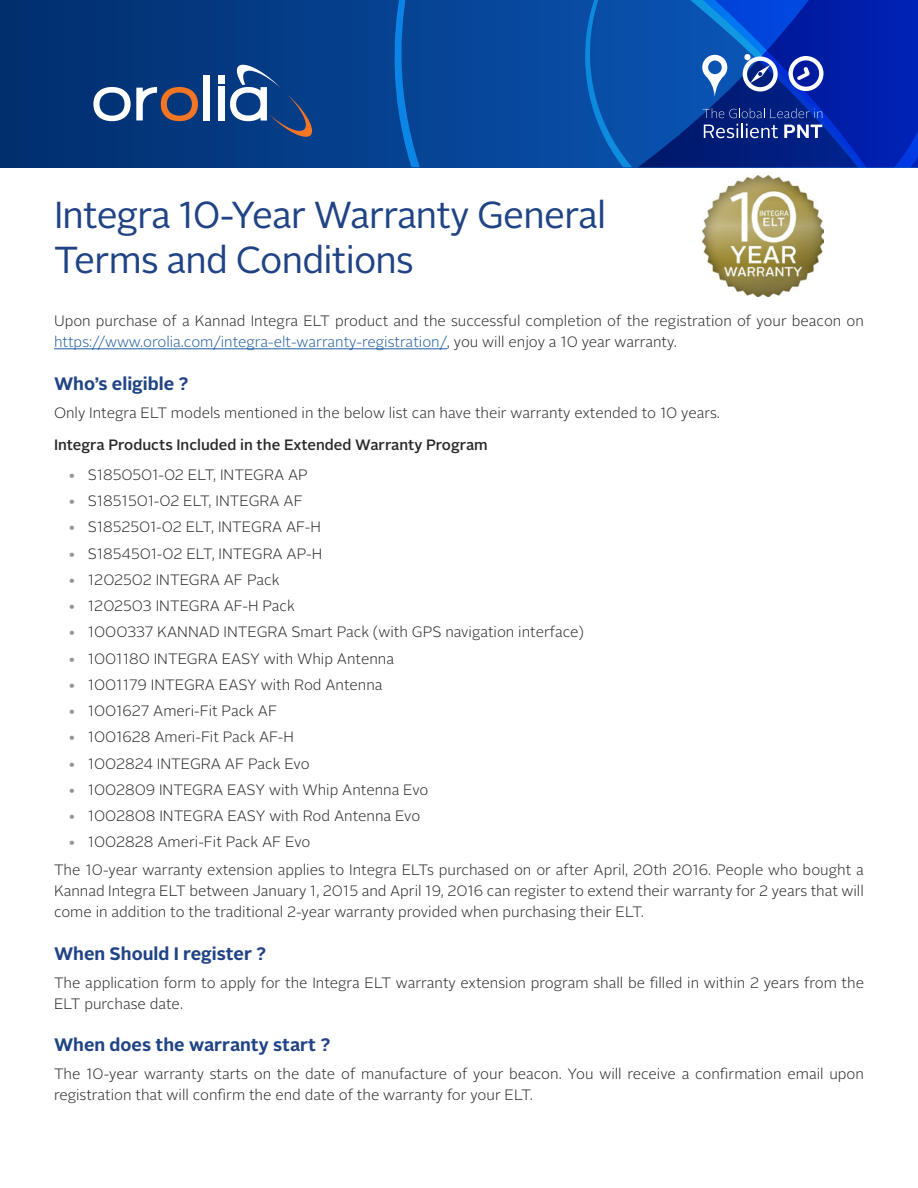
<style>
.page{position:relative;width:918px;height:1188px;background:#fff}
.page>*{position:absolute;margin:0;border:0;box-sizing:border-box;transform-origin:0 0}
.t1{font:37.5px/45px "Alright Sans";letter-spacing:-.02em;color:#1f4384}
.t2{font:700 18px "Alright Sans";color:#1f4384}
.t3{font:300 15px/21px "Alright Sans";color:#292829}
.t4{font:500 15px "Alright Sans";color:#292829}
.s1{color:#215e9e}
.s2{font-size:16.5px;color:#939598}
</style>
<div class="page">
<hr style="left:54px;top:348px;width:393px;height:1px;background:#215e9e">
<svg style="left:0;top:0;width:638px;height:167px;background:#043d88"></svg>
<svg style="left:638px;top:0;width:36px;height:167px;background:#084aa6"></svg>
<svg style="left:585px;top:0;width:47px;height:167px;background:#0955ad"></svg>
<svg style="left:395px;top:0;width:25px;height:167px;background:#0755aa"></svg>
<div style="left:204px;top:75px;width:6px;height:45px;background:#fff"></div>
<div style="left:218px;top:86px;width:6px;height:34px;background:#fff"></div>
<div style="left:218px;top:75px;width:6px;height:9px;background:#fff"></div>
<svg style="left:93px;top:87px;width:105px;height:34px"></svg>
<svg style="left:230px;top:61px;width:85px;height:80px;background:#2c5691"></svg>
<svg style="left:674px;top:0;width:244px;height:167px;background:#0f38ab"></svg>
<img style="left:702px;top:176px;width:122px;height:120px">
<h1 class="t1" style="left:54px;top:193px;width:554px">Integra 10-Year Warranty General<br>Terms and Conditions</h1>
<p class="t3" style="left:54px;top:311px;width:811px">Upon purchase of a Kannad Integra ELT product and the successful completion of the registration of your beacon on <span class="s1">https://www.orolia.com/integra-elt-warranty-registration/</span>, you will enjoy a 10 year warranty.</p>
<p class="t2" style="left:54px;top:371px;width:136px">Who’s eligible ?</p>
<p class="t3" style="left:54px;top:402px;width:667px">Only Integra ELT models mentioned in the below list can have their warranty extended to 10 years.</p>
<p class="t4" style="left:54px;top:434px;width:435px">Integra Products Included in the Extended Warranty Program</p>
<p class="t3" style="left:68px;top:464px;width:242px"><span class="s2">•</span> S1850501-02 ELT, INTEGRA AP</p>
<p class="t3" style="left:68px;top:491px;width:237px"><span class="s2">•</span> S1851501-02 ELT, INTEGRA AF</p>
<p class="t3" style="left:68px;top:517px;width:255px"><span class="s2">•</span> S1852501-02 ELT, INTEGRA AF-H</p>
<p class="t3" style="left:68px;top:543px;width:256px"><span class="s2">•</span> S1854501-02 ELT, INTEGRA AP-H</p>
<p class="t3" style="left:68px;top:569px;width:213px"><span class="s2">•</span> 1202502 INTEGRA AF Pack</p>
<p class="t3" style="left:68px;top:596px;width:229px"><span class="s2">•</span> 1202503 INTEGRA AF-H Pack</p>
<p class="t3" style="left:68px;top:622px;width:518px"><span class="s2">•</span> 1000337 KANNAD INTEGRA Smart Pack (with GPS navigation interface)</p>
<p class="t3" style="left:68px;top:648px;width:328px"><span class="s2">•</span> 1001180 INTEGRA EASY with Whip Antenna</p>
<p class="t3" style="left:68px;top:674px;width:317px"><span class="s2">•</span> 1001179 INTEGRA EASY with Rod Antenna</p>
<p class="t3" style="left:68px;top:701px;width:211px"><span class="s2">•</span> 1001627 Ameri-Fit Pack AF</p>
<p class="t3" style="left:68px;top:727px;width:228px"><span class="s2">•</span> 1001628 Ameri-Fit Pack AF-H</p>
<p class="t3" style="left:68px;top:753px;width:244px"><span class="s2">•</span> 1002824 INTEGRA AF Pack Evo</p>
<p class="t3" style="left:68px;top:779px;width:363px"><span class="s2">•</span> 1002809 INTEGRA EASY with Whip Antenna Evo</p>
<p class="t3" style="left:68px;top:806px;width:354px"><span class="s2">•</span> 1002808 INTEGRA EASY with Rod Antenna Evo</p>
<p class="t3" style="left:54px;top:829px;width:811px;line-height:27.8px;text-indent:14px"><span class="s2">•</span> 1002828 Ameri-Fit Pack AF Evo<br>The 10-year warranty extension applies to Integra ELTs purchased on or after April, 20th 2016. People who bought a</p>
<p class="t3" style="left:54px;top:881px;width:811px">Kannad Integra ELT between January 1, 2015 and April 19, 2016 can register to extend their warranty for 2 years that will come in addition to the traditional 2-year warranty provided when purchasing their ELT.</p>
<p class="t2" style="left:54px;top:941px;width:214px">When Should I register ?</p>
<p class="t3" style="left:54px;top:972px;width:812px">The application form to apply for the Integra ELT warranty extension program shall be filled in within 2 years from the<br>ELT purchase date.</p>
<p class="t2" style="left:54px;top:1032px;width:278px">When does the warranty start ?</p>
<p class="t3" style="left:54px;top:1064px;width:811px">The 10-year warranty starts on the date of manufacture of your beacon. You will receive a confirmation email upon registration that will confirm the end date of the warranty for your ELT.</p>
</div>
